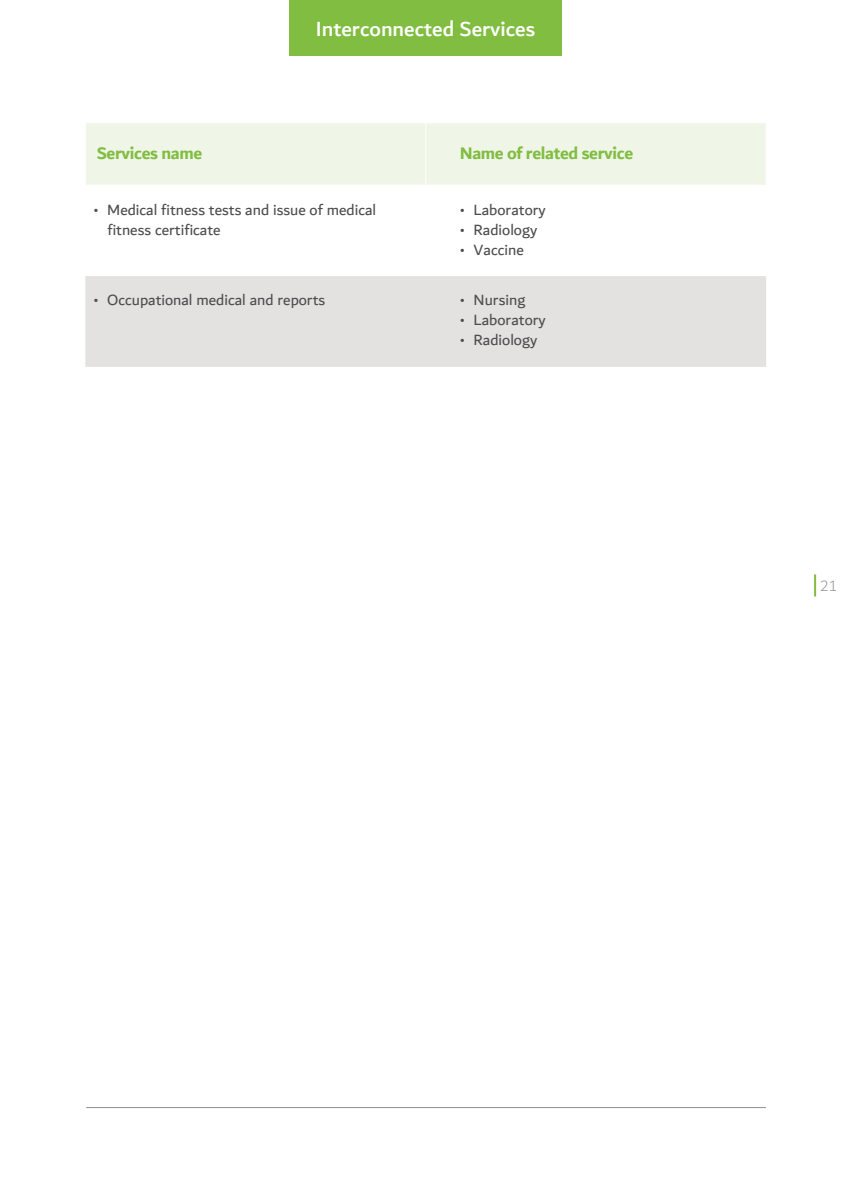
<style>
.page{position:relative;width:851px;height:1191px;background:#fff}
.page>*{position:absolute;margin:0;border:0;box-sizing:border-box;transform-origin:0 0}
.t1{font:500 22px "Dubai";color:#fff}
.t2{font:700 18px "Dubai";letter-spacing:-.02em;color:#81bd41}
.t3{font:16px/20px "Dubai";color:#4d4d4f}
.t4{font:300 16px "Dubai";color:#909291}
</style>
<div class="page">
<hr style="left:814px;top:574px;width:2px;height:22px;background:#81bd41">
<hr style="left:86px;top:1107px;width:679px;height:1px;background:#909291">
<div style="left:289px;top:0;width:272px;height:55px;background:#81bd41"></div>
<div style="left:86px;top:123px;width:679px;height:62px;background:#eff5e7"></div>
<div style="left:85px;top:276px;width:681px;height:91px;background:#e3e2e1"></div>
<hr style="left:425px;top:123px;width:1px;height:62px;background:#fff">
<h1 class="t1" style="left:316px;top:15px;width:221px">Interconnected Services</h1>
<p class="t2" style="left:97px;top:142px;width:107px">Services name</p>
<p class="t2" style="left:459px;top:142px;width:175px">Name of related service</p>
<p class="t3" style="left:107px;top:199px;width:270px;text-indent:-14px">• Medical fitness tests and issue of medical fitness certificate</p>
<p class="t3" style="left:459px;top:199px;width:87px">• Laboratory</p>
<p class="t3" style="left:459px;top:219px;width:79px">• Radiology</p>
<p class="t3" style="left:459px;top:239px;width:65px">• Vaccine</p>
<p class="t3" style="left:93px;top:290px;width:233px">• Occupational medical and reports</p>
<p class="t3" style="left:459px;top:290px;width:67px">• Nursing</p>
<p class="t3" style="left:459px;top:310px;width:87px">• Laboratory</p>
<p class="t3" style="left:459px;top:330px;width:79px">• Radiology</p>
<p class="t4" style="left:819px;top:573px;width:19px">21</p>
</div>
